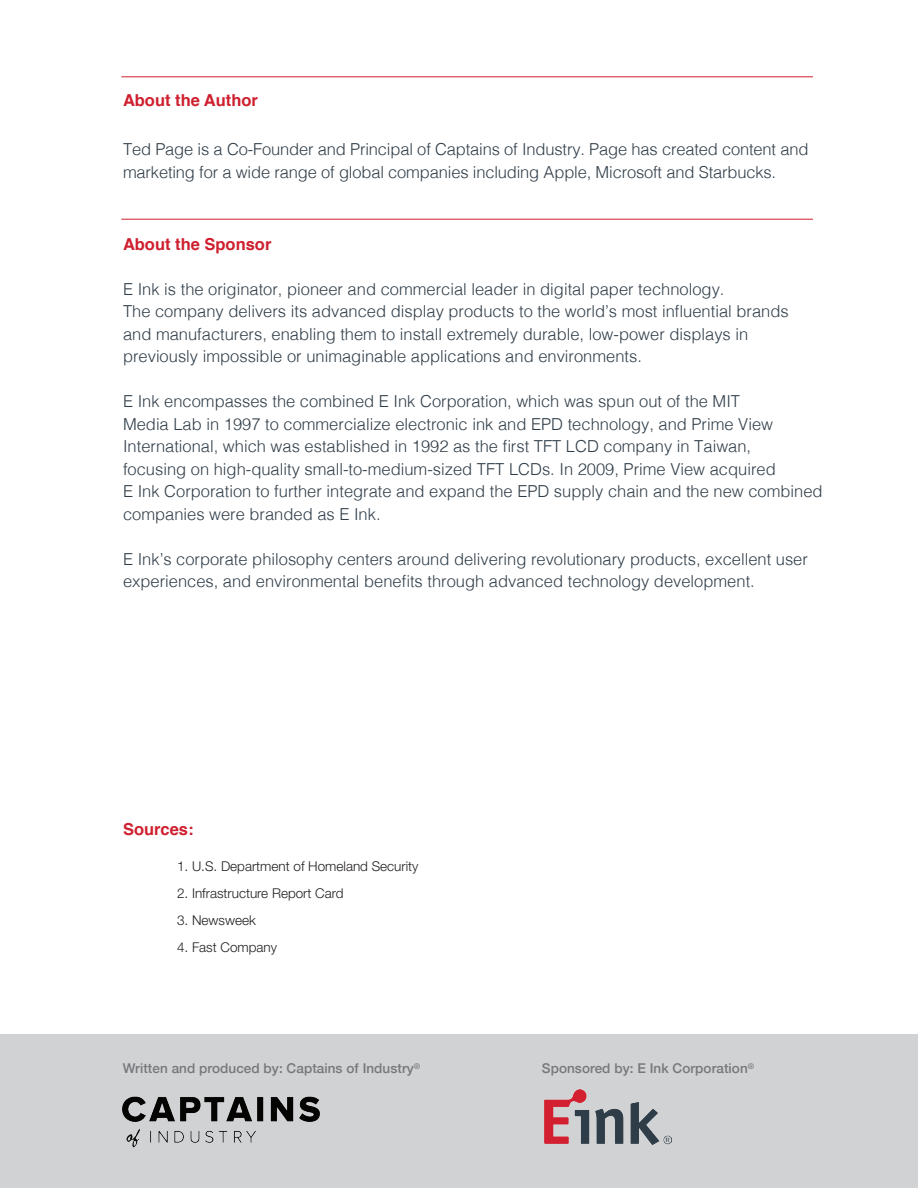
<style>
.page{position:relative;width:918px;height:1188px;background:#fff}
.page>*{position:absolute;margin:0;border:0;box-sizing:border-box;transform-origin:0 0}
.t1{font:300 16.5px/22.5px "Helvetica";color:#303d48}
.t2{font:700 16.5px "Helvetica";color:#cf202f}
.t3{font:300 13.5px "Helvetica Neue";color:#231f20}
.t4{font:500 13.5px "Helvetica Neue";letter-spacing:.005em;color:#76787b}
.t5{font:500 7.8px "Helvetica Neue";color:#76787b}
</style>
<div class="page">
<hr style="left:121px;top:219px;width:692px;height:1px;background:#cf202f">
<hr style="left:121px;top:76px;width:692px;height:1px;background:#cf202f">
<div style="left:0;top:1035px;width:918px;height:153px;background:#d1d2d4"></div>
<img style="left:544px;top:1089px;width:127px;height:55px">
<img style="left:122px;top:1096px;width:198px;height:52px">
<p class="t2" style="left:123px;top:87px;width:137px">About the Author</p>
<p class="t1" style="left:123px;top:137px;width:687px">Ted Page is a Co-Founder and Principal of Captains of Industry. Page has created content and marketing for a wide range of global companies including Apple, Microsoft and Starbucks.</p>
<p class="t2" style="left:123px;top:231px;width:150px">About the Sponsor</p>
<p class="t1" style="left:123px;top:276px;width:667px">E Ink is the originator, pioneer and commercial leader in digital paper technology.<br>The company delivers its advanced display products to the world’s most influential brands and manufacturers, enabling them to install extremely durable, low-power displays in previously impossible or unimaginable applications and environments.</p>
<p class="t1" style="left:123px;top:389px;width:701px">E Ink encompasses the combined E Ink Corporation, which was spun out of the MIT<br>Media Lab in 1997 to commercialize electronic ink and EPD technology, and Prime View International, which was established in 1992 as the first TFT LCD company in Taiwan,<br>focusing on high-quality small-to-medium-sized TFT LCDs. In 2009, Prime View acquired<br>E Ink Corporation to further integrate and expand the EPD supply chain and the new combined companies were branded as E Ink.</p>
<p class="t1" style="left:123px;top:547px;width:686px">E Ink’s corporate philosophy centers around delivering revolutionary products, excellent user experiences, and environmental benefits through advanced technology development.</p>
<p class="t2" style="left:123px;top:816px;width:72px">Sources:</p>
<p class="t3" style="left:177px;top:858px;width:243px">1. U.S. Department of Homeland Security</p>
<p class="t3" style="left:177px;top:885px;width:168px">2. Infrastructure Report Card</p>
<p class="t3" style="left:177px;top:912px;width:80px">3. Newsweek</p>
<p class="t3" style="left:177px;top:939px;width:102px">4. Fast Company</p>
<p class="t4" style="left:123px;top:1057px;width:299px">Written and produced by: Captains of Industry<sup>®</sup></p>
<p class="t5" style="left:748px;top:1060px;width:8px">®</p>
<p class="t4" style="left:542px;top:1057px;width:207px">Sponsored by: E Ink Corporation</p>
</div>
